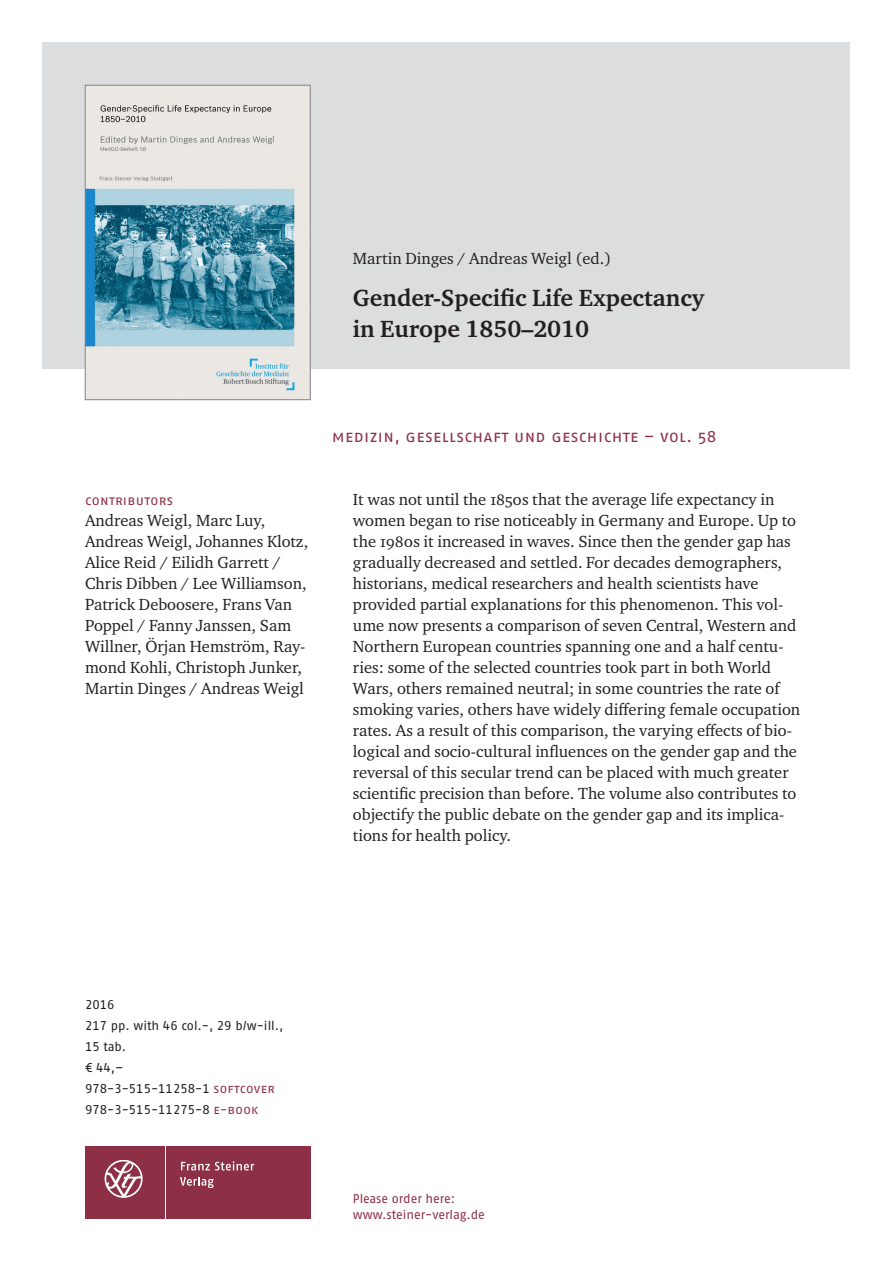
<style>
.page{position:relative;width:893px;height:1263px;background:#fff}
.page>*{position:absolute;margin:0;border:0;box-sizing:border-box;transform-origin:0 0}
.t1{font:700 24px/31.5px "Charter ITC Pro";color:#231f20}
.t2{font:16.5px/21px "Charter ITC Pro";color:#231f20}
.t3{font:16.5px "Fago Pro";letter-spacing:.025em;color:#8d2f45}
.t4{font:13.5px "Fago Pro";letter-spacing:.025em;color:#8d2f45}
.t5{font:12.75px/21px "Fago Pro";color:#231f20}
.t6{font:12.75px/16.5px "Fago Pro";color:#8d2f45}
.s1{color:#8d2f45}
</style>
<div class="page">
<div style="left:43px;top:43px;width:807px;height:326px;background:#dcdddf"></div>
<div style="left:85px;top:1146px;width:79px;height:72px;background:#8d2f45"></div>
<div style="left:166px;top:1146px;width:144px;height:72px;background:#8d2f45"></div>
<svg style="left:181px;top:1161px;width:73px;height:9px"></svg>
<svg style="left:180px;top:1177px;width:34px;height:11px"></svg>
<svg style="left:105px;top:1160px;width:38px;height:38px"></svg>
<img style="left:87px;top:87px;width:221px;height:311px">
<div style="left:85px;top:85px;width:225px;height:315px;border:1px solid #808285"></div>
<p class="t2" style="left:353px;top:247px;width:260px">Martin Dinges / Andreas Weigl (ed.)</p>
<h1 class="t1" style="left:353px;top:282px;width:353px">Gender-Specific Life Expectancy in Europe 1850–2010</h1>
<p class="t4" style="left:85px;top:492px;width:90px">Contributors</p>
<p class="t2" style="left:85px;top:510px;width:225px">Andreas Weigl, Marc Luy,<br>Andreas Weigl, Johannes Klotz,<br>Alice Reid / Eilidh Garrett /<br>Chris Dibben / Lee Williamson,<br>Patrick Deboosere, Frans Van<br>Poppel / Fanny Janssen, Sam<br>Willner, Örjan Hemström, Ray&shy;mond Kohli, Christoph Junker,<br>Martin Dinges / Andreas Weigl</p>
<p class="t3" style="left:332px;top:426px;width:386px">Medizin, Gesellschaft und Geschichte – vol. 58</p>
<p class="t2" style="left:353px;top:489px;width:449px">It was not until the 1850s that the average life expectancy in women began to rise noticeably in Germany and Europe. Up to the 1980s it increased in waves. Since then the gender gap has gradually decreased and settled. For decades demographers, historians, medical researchers and health scientists have provided partial explanations for this phenomenon. This vol&shy;ume now presents a comparison of seven Central, Western and Northern European countries spanning one and a half centu&shy;ries: some of the selected countries took part in both World Wars, others remained neutral; in some countries the rate of smoking varies, others have widely differing female occupation rates. As a result of this comparison, the varying effects of bio&shy;logical and socio-cultural influences on the gender gap and the reversal of this secular trend can be placed with much greater scientific precision than before. The volume also contributes to objectify the public debate on the gender gap and its implica&shy;tions for health policy.</p>
<p class="t5" style="left:85px;top:994px;width:200px">2016<br>217 pp. with 46 col.-, 29 b/w-ill.,<br>15 tab.<br>€ 44,–<br>978-3-515-11258-1 <span class="s1">softcover<br></span>978-3-515-11275-8 <span class="s1">e-book</span></p>
<p class="t6" style="left:353px;top:1190px;width:134px">Please order here: www.steiner-verlag.de</p>
</div>
